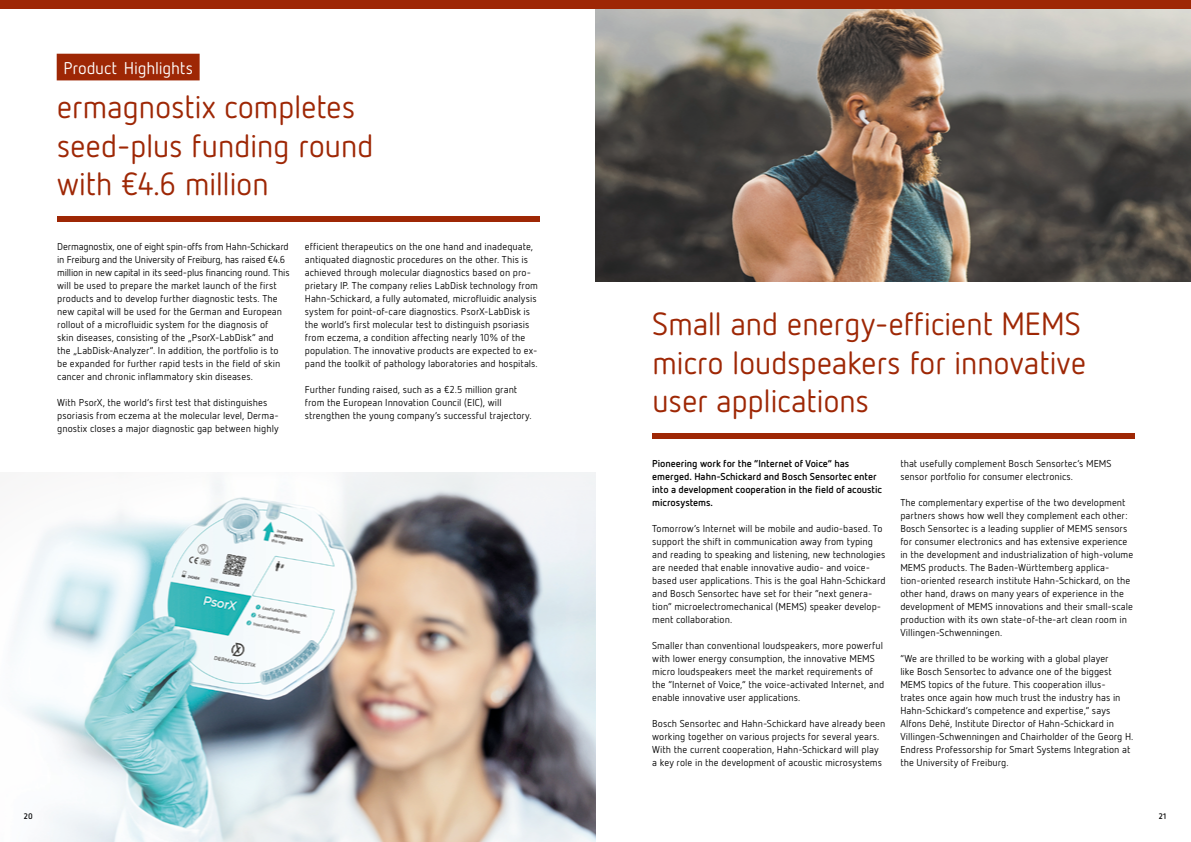
<style>
.page{position:relative;width:1191px;height:842px;background:#fff}
.page>*{position:absolute;margin:0;border:0;box-sizing:border-box;transform-origin:0 0}
.t1{font:32px/38.4px "Netto OT";letter-spacing:-.015em;color:#9e2705}
.t2{font:17px "Netto OT";letter-spacing:-.01em;color:#fff}
.t3{font:10px/13px "Netto OT";letter-spacing:.005em;color:#000}
.t4{font:700 10px/13px "Netto OT";letter-spacing:-.005em;color:#000}
.t5{font:700 8px "Netto OT";color:#000}
</style>
<div class="page">
<div style="left:0;top:0;width:604px;height:9px;background:#9e2705"></div>
<img style="left:14px;top:472px;width:581px;height:370px">
<img style="left:595px;top:9px;width:596px;height:272px">
<div style="left:587px;top:0;width:604px;height:9px;background:#9e2705"></div>
<div style="left:57px;top:216px;width:482px;height:6px;background:#9e2705"></div>
<div style="left:57px;top:54px;width:142px;height:26px;background:#9e2705"></div>
<div style="left:652px;top:433px;width:482px;height:6px;background:#9e2705"></div>
<h2 class="t2" style="left:63px;top:57px;width:131px">Product Highlights</h2>
<h1 class="t1" style="left:57px;top:87px;width:318px">ermagnostix completes seed-plus funding round with €4.6 million</h1>
<p class="t3" style="left:57px;top:240px;width:234px">Dermagnostix, one of eight spin-offs from Hahn-Schickard in Freiburg and the University of Freiburg, has raised €4.6 million in new capital in its seed-plus financing round. This will be used to prepare the market launch of the first products and to develop further diagnostic tests. The new capital will be used for the German and European rollout of a microfluidic system for the diagnosis of<br>skin diseases, consisting of the „PsorX-LabDisk“ and the „LabDisk-Analyzer“. In addition, the portfolio is to be expanded for further rapid tests in the field of skin cancer and chronic inflammatory skin diseases.</p>
<p class="t3" style="left:57px;top:396px;width:223px">With PsorX, the world’s first test that distinguishes psoriasis from eczema at the molecular level, Derma&shy;gnostix closes a major diagnostic gap between highly</p>
<p class="t3" style="left:305px;top:240px;width:235px">efficient therapeutics on the one hand and inadequate, antiquated diagnostic procedures on the other. This is achieved through molecular diagnostics based on pro&shy;prietary IP. The company relies LabDisk technology from Hahn-Schickard, a fully automated, microfluidic analysis system for point-of-care diagnostics. PsorX-LabDisk is the world’s first molecular test to distinguish psoriasis from eczema, a condition affecting nearly 10% of the population. The innovative products are expected to ex&shy;pand the toolkit of pathology laboratories and hospitals.</p>
<p class="t3" style="left:305px;top:383px;width:228px">Further funding raised, such as a €2.5 million grant from the European Innovation Council (EIC), will strengthen the young company’s successful trajectory.</p>
<p class="t5" style="left:24px;top:811px;width:10px">20</p>
<h1 class="t1" style="left:652px;top:304px;width:435px">Small and energy-efficient MEMS micro loudspeakers for innovative user applications</h1>
<p class="t4" style="left:652px;top:457px;width:231px">Pioneering work for the “Internet of Voice” has emerged. Hahn-Schickard and Bosch Sensortec enter into a development cooperation in the field of acoustic microsystems.</p>
<p class="t3" style="left:652px;top:522px;width:235px">Tomorrow’s Internet will be mobile and audio-based. To support the shift in communication away from typing and reading to speaking and listening, new technologies are needed that enable innovative audio- and voice&shy;based user applications. This is the goal Hahn-Schickard and Bosch Sensortec have set for their “next genera&shy;tion” microelectromechanical (MEMS) speaker develop&shy;ment collaboration.</p>
<p class="t3" style="left:652px;top:639px;width:234px">Smaller than conventional loudspeakers, more powerful with lower energy consumption, the innovative MEMS micro loudspeakers meet the market requirements of the “Internet of Voice,” the voice-activated Internet, and enable innovative user applications.</p>
<p class="t3" style="left:652px;top:717px;width:235px">Bosch Sensortec and Hahn-Schickard have already been working together on various projects for several years.<br>With the current cooperation, Hahn-Schickard will play a key role in the development of acoustic microsystems</p>
<p class="t3" style="left:900px;top:457px;width:213px">that usefully complement Bosch Sensortec’s MEMS sensor portfolio for consumer electronics.</p>
<p class="t3" style="left:900px;top:496px;width:234px">The complementary expertise of the two development partners shows how well they complement each other:<br>Bosch Sensortec is a leading supplier of MEMS sensors for consumer electronics and has extensive experience in the development and industrialization of high-volume MEMS products. The Baden-Württemberg applica&shy;tion-oriented research institute Hahn-Schickard, on the other hand, draws on many years of experience in the development of MEMS innovations and their small-scale production with its own state-of-the-art clean room in Villingen-Schwenningen.</p>
<p class="t3" style="left:900px;top:652px;width:235px">“We are thrilled to be working with a global player<br>like Bosch Sensortec to advance one of the biggest MEMS topics of the future. This cooperation illus-<br>trates once again how much trust the industry has in Hahn-Schickard’s competence and expertise,” says Alfons Dehé, Institute Director of Hahn-Schickard in Villingen-Schwenningen and Chairholder of the Georg H.<br>Endress Professorship for Smart Systems Integration at the University of Freiburg.</p>
<p class="t5" style="left:1158px;top:811px;width:9px">21</p>
</div>
